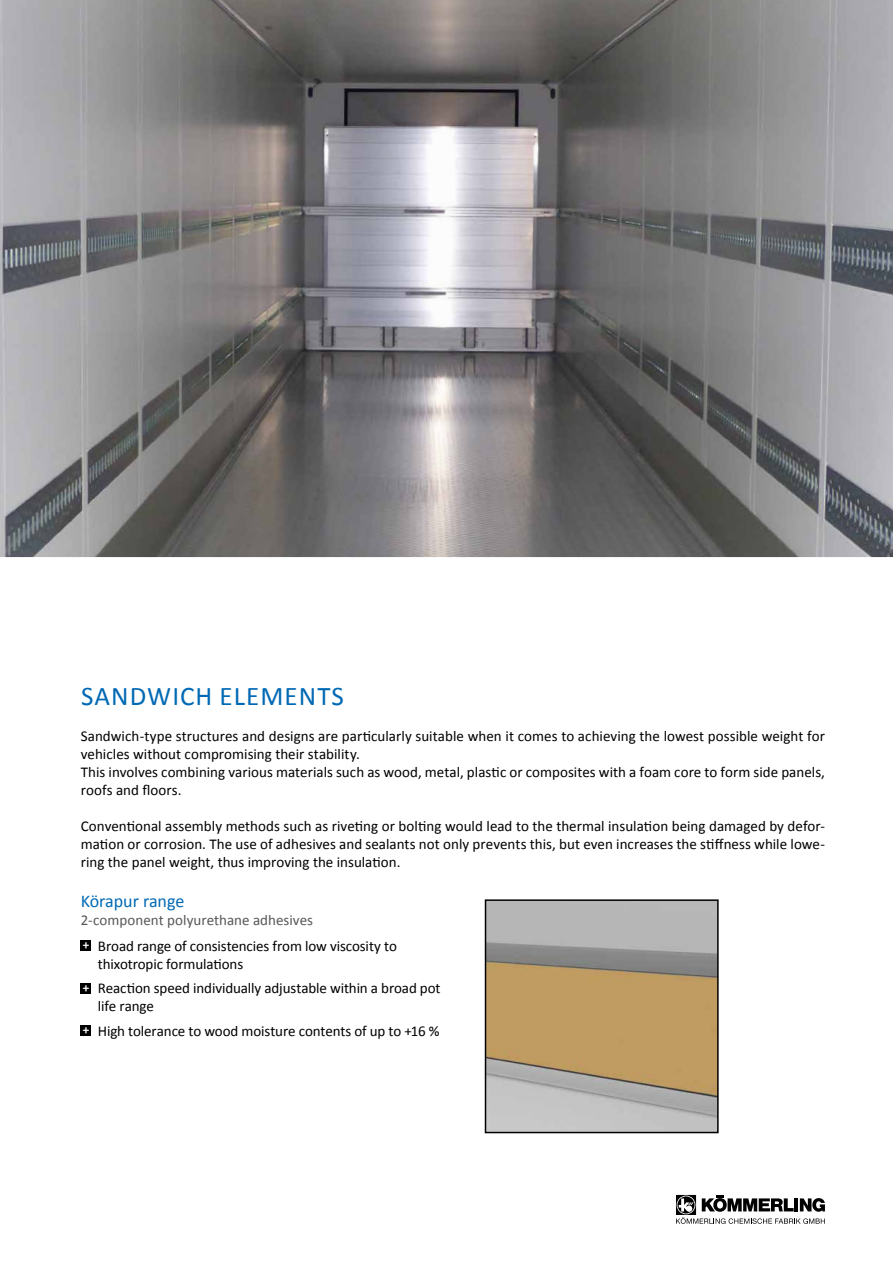
<style>
.page{position:relative;width:893px;height:1263px;background:#fff}
.page>*{position:absolute;margin:0;border:0;box-sizing:border-box;transform-origin:0 0}
.t1{font:27px "Calibri";letter-spacing:.04em;color:#0069b4}
.t2{font:18px "Calibri";color:#0069b4}
.t3{font:15px/18px "Calibri";color:#000}
.s1{color:#575756}
.s2{font-weight:700;font-size:13.05px;color:#fff}
</style>
<div class="page">
<svg style="left:676px;top:1195px;width:149px;height:29px"></svg>
<div style="left:81px;top:941px;width:10px;height:10px;background:#000"></div>
<div style="left:81px;top:983px;width:10px;height:10px;background:#000"></div>
<div style="left:81px;top:1025px;width:10px;height:11px;background:#000"></div>
<img style="left:488px;top:902px;width:228px;height:228px">
<div style="left:485px;top:899px;width:234px;height:234px;border:2px solid #000"></div>
<img style="left:0;top:0;width:893px;height:557px">
<h1 class="t1" style="left:81px;top:679px;width:264px">SANDWICH ELEMENTS</h1>
<p class="t3" style="left:81px;top:727px;width:746px">Sandwich-type structures and designs are particularly suitable when it comes to achieving the lowest possible weight for vehicles without compromising their stability.<br>This involves combining various materials such as wood, metal, plastic or composites with a foam core to form side panels, roofs and floors.</p>
<p class="t3" style="left:81px;top:817px;width:746px;text-align:justify">Conventional assembly methods such as riveting or bolting would lead to the thermal insulation being damaged by defor&shy;mation or corrosion. The use of adhesives and sealants not only prevents this, but even increases the stiffness while lowe&shy;ring the panel weight, thus improving the insulation.</p>
<p class="t2" style="left:81px;top:889px;width:105px">Körapur range</p>
<p class="t3" style="left:81px;top:906px;width:318px;line-height:26.5px"><span class="s1">2-component polyurethane adhesives<br></span><span class="s2">+</span> Broad range of consistencies from low viscosity to</p>
<p class="t3" style="left:83px;top:952px;width:359px;line-height:24.5px;text-indent:15px">thixotropic formulations<br><span class="s2">+</span> Reaction speed individually adjustable within a broad pot</p>
<p class="t3" style="left:83px;top:994px;width:358px;line-height:24.5px;text-indent:15px">life range<br><span class="s2">+</span> High tolerance to wood moisture contents of up to +16 %</p>
</div>
